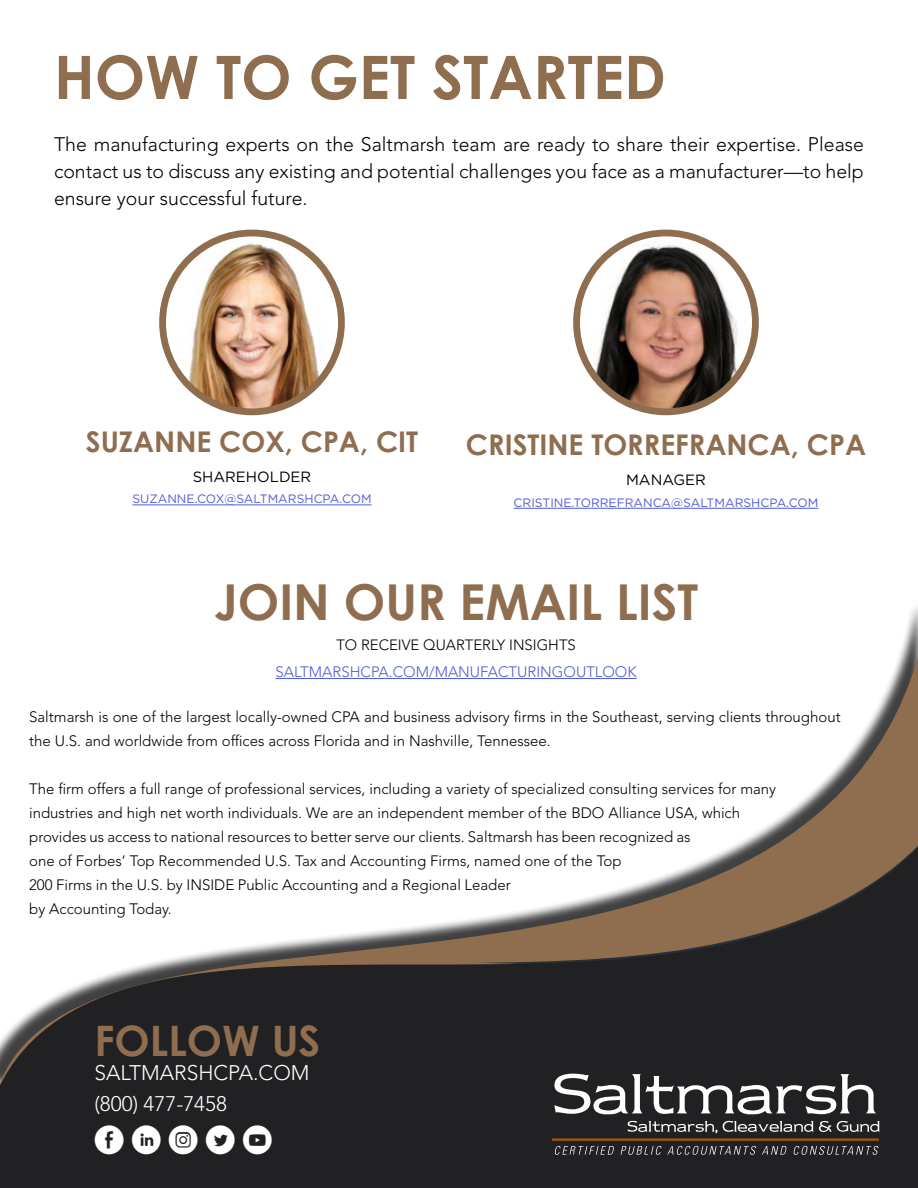
<style>
.page{position:relative;width:918px;height:1188px;background:#fff}
.page>*{position:absolute;margin:0;border:0;box-sizing:border-box;transform-origin:0 0}
.t1{font:700 60px "Century Gothic";color:#8f6d4f}
.t2{font:700 49.5px "Century Gothic";color:#8f6d4f}
.t3{font:700 42px "Century Gothic";color:#8f6d4f}
.t4{font:700 28.5px "Century Gothic";color:#8f6d4f}
.t5{font:28.5px "Social Media Circled";color:#fff}
.t6{font:300 21px/31.5px "Avenir LT Std";color:#fff}
.t7{font:300 19.5px/27px "Avenir LT Std";color:#000;text-align:justify}
.t8{font:300 15px/24px "Avenir LT Std";color:#000}
.t9{font:300 15px "Avenir LT Std";color:#4f5cd6}
.t10{font:300 14.85px "Avenir LT Std";color:#000}
.t11{font:14.85px "Gotham";color:#000}
.t12{font:12.15px "Gotham";color:#4f5cd6}
</style>
<div class="page">
<img style="left:163px;top:236px;width:178px;height:176px">
<div style="left:159px;top:230px;width:186px;height:185px;border:7px solid #8f6d4f;border-radius:50%"></div>
<hr style="left:132px;top:505px;width:240px;height:1px;background:#4f5cd6">
<img style="left:577px;top:233px;width:178px;height:179px;border-radius:89px">
<div style="left:573px;top:230px;width:186px;height:185px;border:7px solid #8f6d4f;border-radius:50%"></div>
<hr style="left:514px;top:508px;width:304px;height:1px;background:#4f5cd6">
<svg style="left:275px;top:616px;width:643px;height:220px"></svg>
<svg style="left:0;top:837px;width:918px;height:351px;fill:#212124"></svg>
<hr style="left:276px;top:678px;width:361px;height:1px;background:#4f5cd6">
<svg style="left:554px;top:1062px;width:326px;height:73px;background:#4c4c4e"></svg>
<svg style="left:554px;top:1146px;width:60px;height:9px"></svg>
<svg style="left:621px;top:1146px;width:135px;height:9px"></svg>
<svg style="left:762px;top:1146px;width:25px;height:9px"></svg>
<svg style="left:793px;top:1146px;width:85px;height:9px"></svg>
<hr style="left:552px;top:1138px;width:327px;height:3px;background:#9c5708">
<div style="left:87px;top:1026px;width:222px;height:26px;background:#212124"></div>
<div style="left:89px;top:1062px;width:230px;height:15px;background:#212124"></div>
<div style="left:88px;top:1093px;width:161px;height:18px;background:#212124"></div>
<div style="left:87px;top:1122px;width:177px;height:29px;background:#212124"></div>
<h1 class="t1" style="left:54px;top:32px;width:613px">HOW TO GET STARTED</h1>
<h3 class="t7" style="left:54px;top:131px;width:811px">The manufacturing experts on the Saltmarsh team are ready to share their expertise. Please contact us to discuss any existing and potential challenges you face as a manufacturer—to help ensure your successful future.</h3>
<h3 class="t4" style="left:86px;top:420px;width:334px">SUZANNE COX, CPA, CIT</h3>
<p class="t11" style="left:193px;top:467px;width:120px">SHAREHOLDER</p>
<p class="t12" style="left:132px;top:491px;width:241px">SUZANNE.COX@SALTMARSHCPA.COM</p>
<h3 class="t4" style="left:466px;top:423px;width:402px">CRISTINE TORREFRANCA, CPA</h3>
<p class="t11" style="left:626px;top:470px;width:81px">MANAGER</p>
<p class="t12" style="left:514px;top:495px;width:306px">CRISTINE.TORREFRANCA@SALTMARSHCPA.COM</p>
<h2 class="t2" style="left:214px;top:565px;width:486px">JOIN OUR EMAIL LIST</h2>
<p class="t10" style="left:336px;top:636px;width:241px">TO RECEIVE QUARTERLY INSIGHTS</p>
<p class="t9" style="left:276px;top:663px;width:363px">SALTMARSHCPA.COM/MANUFACTURINGOUTLOOK</p>
<p class="t8" style="left:29px;top:705px;width:813px">Saltmarsh is one of the largest locally-owned CPA and business advisory firms in the Southeast, serving clients throughout the U.S. and worldwide from offices across Florida and in Nashville, Tennessee.</p>
<p class="t8" style="left:29px;top:777px;width:749px">The firm offers a full range of professional services, including a variety of specialized consulting services for many industries and high net worth individuals. We are an independent member of the BDO Alliance USA, which provides us access to national resources to better serve our clients. Saltmarsh has been recognized as<br>one of Forbes’ Top Recommended U.S. Tax and Accounting Firms, named one of the Top<br>200 Firms in the U.S. by INSIDE Public Accounting and a Regional Leader<br>by Accounting Today.</p>
<h3 class="t3" style="left:94px;top:1009px;width:227px">FOLLOW US</h3>
<h3 class="t6" style="left:94px;top:1057px;width:217px">SALTMARSHCPA.COM (800) 477-7458</h3>
<h3 class="t5" style="left:94px;top:1125px;width:179px">E C Q D M</h3>
</div>
